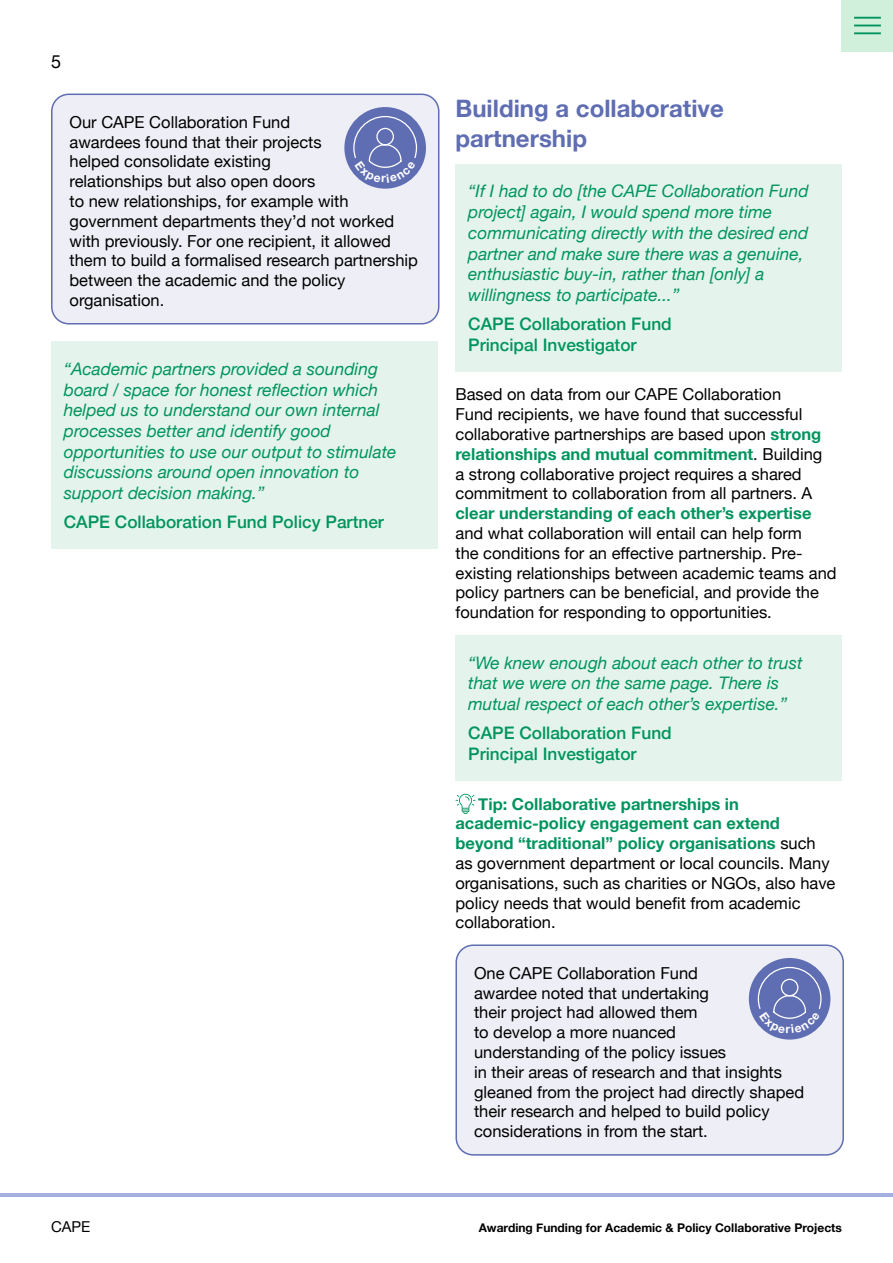
<style>
.page{position:relative;width:893px;height:1263px;background:#fff}
.page>*{position:absolute;margin:0;border:0;box-sizing:border-box;transform-origin:0 0}
.t1{font:700 24px/30px "Helvetica Neue";color:#5f6db2}
.t2{font:18px "Helvetica Neue";color:#000}
.t3{font:italic 17.25px/20.7px "Helvetica Neue";color:#00945e}
.t4{font:500 17.25px/20.7px "Helvetica Neue";color:#00945e}
.t5{font:16.5px/19.8px "Helvetica Neue";color:#000}
.t6{font:700 16.5px "Helvetica Neue";color:#00945e}
.t7{font:15px "Helvetica Neue";color:#000}
.t8{font:700 12px "Helvetica Neue";color:#000}
.s1{font-weight:700;color:#00945e}
</style>
<div class="page">
<div style="left:51px;top:341px;width:386px;height:179px;background:#e4f4ed"></div>
<div style="left:51px;top:495px;width:386px;height:54px;background:#e4f4ed"></div>
<div style="left:52px;top:94px;width:387px;height:230px;background:#eeeef6;border-radius:17px"></div>
<div style="left:51px;top:94px;width:388px;height:230px;border:2px solid #5f6db2;border-radius:17px"></div>
<div style="left:344px;top:107px;width:82px;height:82px;background:#5f6db2;border-radius:50%"></div>
<div style="left:455px;top:164px;width:387px;height:158px;background:#e4f4ed"></div>
<div style="left:455px;top:296px;width:387px;height:76px;background:#e4f4ed"></div>
<div style="left:455px;top:635px;width:387px;height:96px;background:#e4f4ed"></div>
<div style="left:455px;top:705px;width:387px;height:76px;background:#e4f4ed"></div>
<svg style="left:455px;top:794px;width:21px;height:20px"></svg>
<div style="left:456px;top:945px;width:387px;height:210px;background:#eeeef6;border-radius:17px"></div>
<div style="left:455px;top:944px;width:389px;height:211px;border:2px solid #5f6db2;border-radius:17px"></div>
<div style="left:749px;top:958px;width:81px;height:81px;background:#5f6db2;border-radius:50%"></div>
<hr style="left:0;top:1193px;width:893px;height:3px;background:#a3b0e0">
<div style="left:842px;top:0;width:51px;height:51px;background:#d1f0db"></div>
<hr style="left:854px;top:17px;width:27px;height:2px;background:#00945e">
<svg style="left:854px;top:25px;width:27px;height:1px"></svg>
<hr style="left:854px;top:32px;width:27px;height:2px;background:#00945e">
<svg style="left:353px;top:115px;width:65px;height:68px"></svg>
<svg style="left:757px;top:966px;width:65px;height:67px"></svg>
<p class="t2" style="left:51px;top:49px;width:12px">5</p>
<p class="t5" style="left:70px;top:113px;width:350px">Our CAPE Collaboration Fund<br>awardees found that their projects<br>helped consolidate existing<br>relationships but also open doors<br>to new relationships, for example with government departments they’d not worked with previously. For one recipient, it allowed them to build a formalised research partnership between the academic and the policy organisation.</p>
<p class="t3" style="left:64px;top:359px;width:334px">“Academic partners provided a sounding board / space for honest reflection which helped us to understand our own internal processes better and identify good opportunities to use our output to stimulate discussions around open innovation to support decision making.”</p>
<p class="t4" style="left:64px;top:510px;width:322px">CAPE Collaboration Fund Policy Partner</p>
<h1 class="t1" style="left:455px;top:94px;width:270px">Building a collaborative partnership</h1>
<p class="t3" style="left:468px;top:182px;width:342px">“If I had to do [the CAPE Collaboration Fund project] again, I would spend more time communicating directly with the desired end partner and make sure there was a genuine, enthusiastic buy-in, rather than [only] a willingness to participate...”</p>
<p class="t4" style="left:468px;top:312px;width:205px">CAPE Collaboration Fund<br>Principal Investigator</p>
<p class="t5" style="left:455px;top:386px;width:368px">Based on data from our CAPE Collaboration Fund recipients, we have found that successful collaborative partnerships are based upon <span class="s1">strong relationships and mutual commitment</span>. Building a strong collaborative project requires a shared commitment to collaboration from all partners. A</p>
<p class="t6" style="left:455px;top:500px;width:357px">clear understanding of each other’s expertise</p>
<p class="t5" style="left:455px;top:524px;width:383px">and what collaboration will entail can help form<br>the conditions for an effective partnership. Pre&shy;existing relationships between academic teams and policy partners can be beneficial, and provide the foundation for responding to opportunities.</p>
<p class="t3" style="left:468px;top:653px;width:336px">“We knew enough about each other to trust that we were on the same page. There is mutual respect of each other’s expertise.”</p>
<p class="t4" style="left:468px;top:721px;width:205px">CAPE Collaboration Fund<br>Principal Investigator</p>
<p class="t5" style="left:455px;top:795px;width:381px;text-indent:23px"><span class="s1">Tip: Collaborative partnerships in academic-policy engagement can extend beyond “traditional” policy organisations</span> such as government department or local councils. Many organisations, such as charities or NGOs, also have policy needs that would benefit from academic collaboration.</p>
<p class="t5" style="left:474px;top:964px;width:332px">One CAPE Collaboration Fund<br>awardee noted that undertaking<br>their project had allowed them<br>to develop a more nuanced<br>understanding of the policy issues<br>in their areas of research and that insights gleaned from the project had directly shaped their research and helped to build policy considerations in from the start.</p>
<p class="t7" style="left:51px;top:1216px;width:41px">CAPE</p>
<p class="t8" style="left:479px;top:1218px;width:365px">Awarding Funding for Academic &amp; Policy Collaborative Projects</p>
</div>
